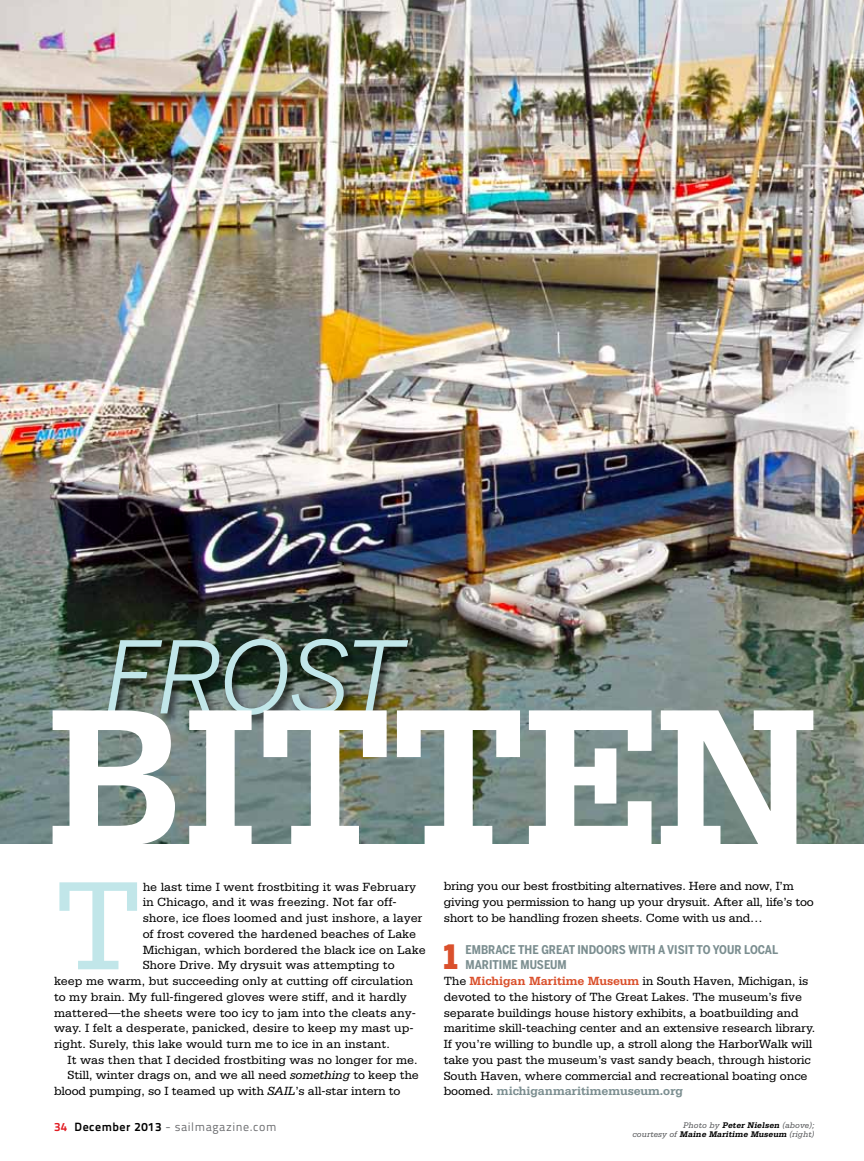
<style>
.page{position:relative;width:864px;height:1161px;background:#fff}
.page>*{position:absolute;margin:0;border:0;box-sizing:border-box;transform-origin:0 0}
.t1{font:700 206.4px "Serifa Std";letter-spacing:-.02em;color:#fff}
.t2{font:132.9px "Serifa Std";color:#c1e6e9}
.t3{font:italic 99px "Benton Sans";letter-spacing:-.03em;color:#c1e6e9}
.t4{font:900 33.3px "Benton Sans Cond";color:#da502c}
.t5{font:12.6px/15.8px "Serifa Std";letter-spacing:-.01em;color:#000}
.t6{font:700 12px/15.8px "Benton Sans Cond";color:#7b8e90}
.t7{font:12px "Titillium Text 14 L 400 wt";letter-spacing:.045em;color:#6d6e71}
.t8{font:italic 8.7px/9px "Serifa Std";letter-spacing:.005em;color:#58595b;text-align:right}
.s1{font-style:italic}
.s2{font-family:"Titillium Text 14 L 800 wt";color:#e11b22}
.s3{font-family:"Titillium Text 14 L 800 wt";color:#000}
.s4{font-weight:700;color:#da502c}
.s5{font-weight:700;color:#7b8e90}
.s6{font-weight:700;color:#000}
</style>
<div class="page">
<img style="left:0;top:0;width:864px;height:844px">
<div style="left:105px;top:636px;width:315px;height:92px;background:#000;opacity:.75"></div>
<h3 class="t3" style="left:103px;top:619px;width:302px">FROST</h3>
<h1 class="t1" style="left:47px;top:657px;width:749px">Bitten</h1>
<h2 class="t2" style="left:54px;top:852px;width:90px">T</h2>
<p class="t5" style="left:143px;top:879px;width:275px">he last time I went frostbiting it was February</p>
<p class="t5" style="left:143px;top:894px;width:256px">in Chicago, and it was freezing. Not far off-</p>
<p class="t5" style="left:143px;top:910px;width:281px">shore, ice floes loomed and just inshore, a layer</p>
<p class="t5" style="left:143px;top:926px;width:275px">of frost covered the hardened beaches of Lake</p>
<p class="t5" style="left:143px;top:942px;width:285px">Michigan, which bordered the black ice on Lake</p>
<p class="t5" style="left:143px;top:957px;width:253px">Shore Drive. My drysuit was attempting to</p>
<p class="t5" style="left:54px;top:973px;width:361px">keep me warm, but succeeding only at cutting off circulation</p>
<p class="t5" style="left:54px;top:989px;width:354px">to my brain. My full-fingered gloves were stiff, and it hardly</p>
<p class="t5" style="left:54px;top:1005px;width:363px">mattered—the sheets were too icy to jam into the cleats any-</p>
<p class="t5" style="left:54px;top:1020px;width:361px">way. I felt a desperate, panicked, desire to keep my mast up-</p>
<p class="t5" style="left:54px;top:1036px;width:337px">right. Surely, this lake would turn me to ice in an instant.</p>
<p class="t5" style="left:68px;top:1052px;width:352px">It was then that I decided frostbiting was no longer for me.</p>
<p class="t5" style="left:68px;top:1068px;width:353px">Still, winter drags on, and we all need <span class="s1">something</span> to keep the</p>
<p class="t5" style="left:54px;top:1083px;width:348px">blood pumping, so I teamed up with <span class="s1">SAIL</span>’s all-star intern to</p>
<p class="t7" style="left:54px;top:1120px;width:224px"><span class="s2">34</span> <span class="s3">December 2013</span> - sailmagazine.com</p>
<p class="t5" style="left:444px;top:879px;width:372px">bring you our best frostbiting alternatives. Here and now, I’m giving you permission to hang up your drysuit. After all, life’s too short to be handling frozen sheets. Come with us and…</p>
<h3 class="t4" style="left:444px;top:938px;width:15px">1</h3>
<p class="t6" style="left:466px;top:941px;width:314px">EMBRACE THE GREAT INDOORS WITH A VISIT TO YOUR LOCAL<br>MARITIME MUSEUM</p>
<p class="t5" style="left:444px;top:973px;width:373px">The <span class="s4">Michigan Maritime Museum</span> in South Haven, Michigan, is devoted to the history of The Great Lakes. The museum’s five separate buildings house history exhibits, a boatbuilding and maritime skill-teaching center and an extensive research library.<br>If you’re willing to bundle up, a stroll along the HarborWalk will take you past the museum’s vast sandy beach, through historic South Haven, where commercial and recreational boating once boomed. <span class="s5">michiganmaritimemuseum.org</span></p>
<p class="t8" style="left:633px;top:1121px;width:184px">Photo by <span class="s6">Peter Nielsen</span> (above);<br>c o u r t e sy o f <span class="s6">Maine Maritime Museum</span> (righ t)</p>
</div>
